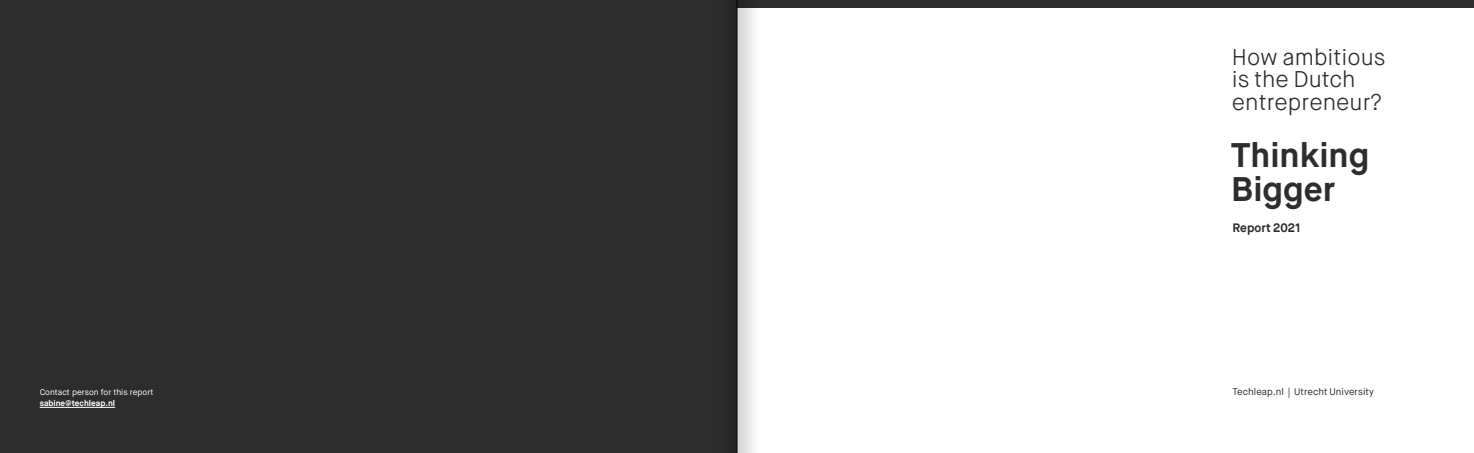
<style>
.page{position:relative;width:1474px;height:453px;background:#fff}
.page>*{position:absolute;margin:0;border:0;box-sizing:border-box;transform-origin:0 0}
.t1{font:700 34.12px/34.1px "Maison Neue";color:#2c2d2c}
.t2{font:300 22.75px/22.8px "Maison Neue";color:#2c2d2c}
.t3{font:700 12.25px "Maison Neue";color:#2c2d2c}
.t4{font:9.62px "Maison Neue";color:#2c2d2c}
.t5{font:8.31px "Maison Neue";color:#fff}
.t6{font:700 8.31px "Maison Neue";color:#fff}
</style>
<div class="page">
<div style="left:0;top:0;width:1473px;height:7px;background:#2c2d2c"></div>
<div style="left:0;top:0;width:737px;height:453px;background:#2c2d2c"></div>
<hr style="left:40px;top:407px;width:75px;height:1px;background:#fff">
<div style="left:737px;top:0;width:24px;height:453px;background:linear-gradient(to right,#d1d1d1,#fbfbfb)"></div>
<div style="left:712px;top:0;width:25px;height:453px;background:#282928"></div>
<hr style="left:736px;top:0;width:1px;height:453px;background:#000">
<p class="t5" style="left:40px;top:386px;width:115px">Contact person for this report</p>
<p class="t6" style="left:40px;top:398px;width:77px">sabine@techleap.nl</p>
<p class="t2" style="left:1231px;top:45px;width:155px">How ambitious is the Dutch entrepreneur?</p>
<h1 class="t1" style="left:1231px;top:138px;width:140px">Thinking<br>Bigger</h1>
<p class="t3" style="left:1232px;top:220px;width:70px">Report 2021</p>
<p class="t4" style="left:1232px;top:385px;width:143px">Techleap.nl | Utrecht University</p>
</div>
